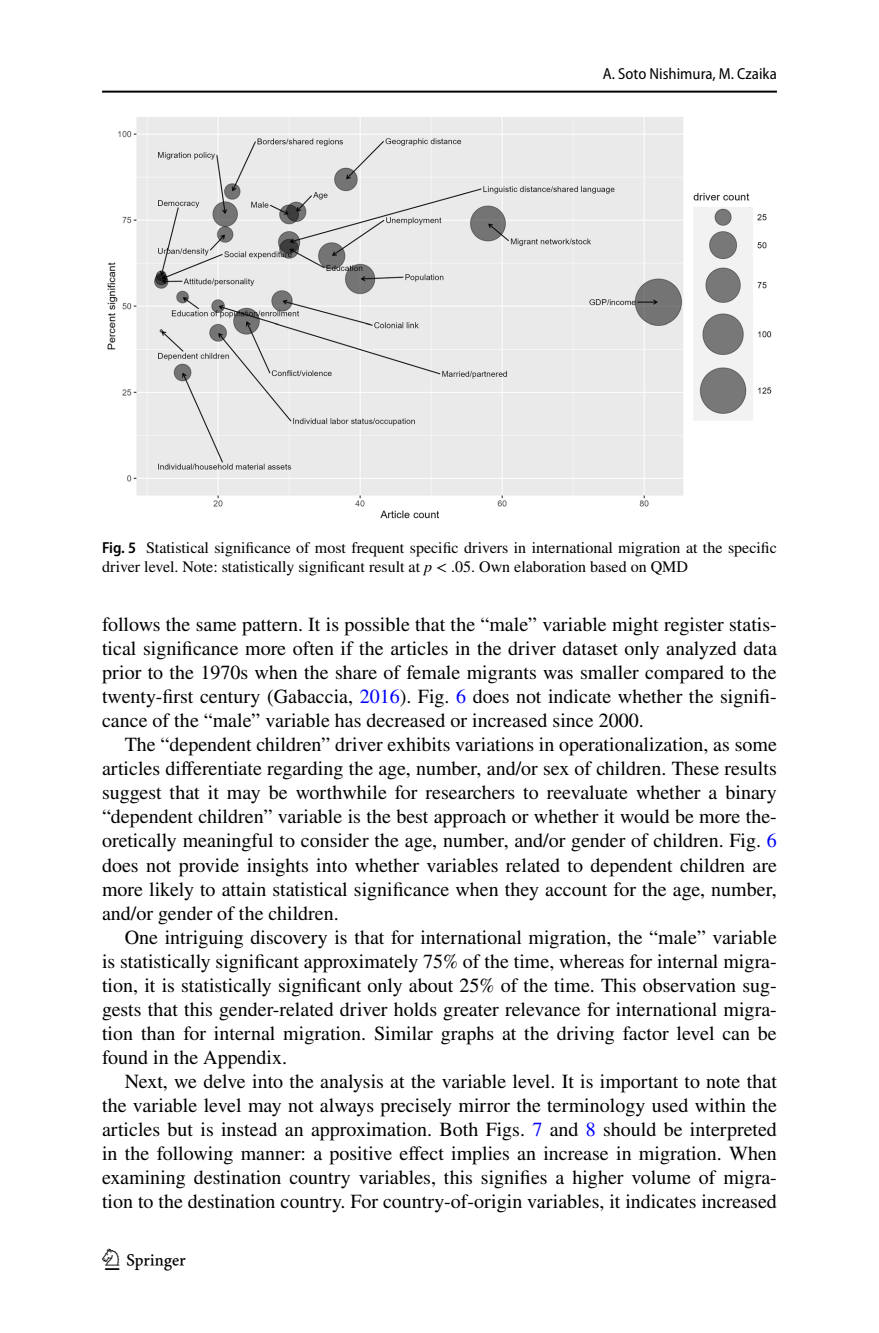
<style>
.page{position:relative;width:879px;height:1333px;background:#fff}
.page>*{position:absolute;margin:0;border:0;box-sizing:border-box;transform-origin:0 0}
.t1{font:30px "Springnew Regular 4";color:#000}
.t2{font:20px/24px "STIX";color:#000;text-align:justify}
.t3{font:16px/19px "STIX";color:#000}
.t4{font:semi-condensed 16px "Myriad Pro";color:#000}
.s1{font-family:"Myriad Pro";font-weight:600;font-stretch:semi-condensed}
.s2{font-style:italic}
.s3{color:#00f}
</style>
<div class="page">
<hr style="left:102px;top:91px;width:675px;height:2px;background:#000">
<img style="left:108px;top:117px;width:663px;height:401px">
<p class="t4" style="left:603px;top:65px;width:175px">A. Soto Nishimura, M. Czaika</p>
<p class="t3" style="left:102px;top:539px;width:676px"><span class="s1">Fig. 5</span> Statistical significance of most frequent specific drivers in international migration at the specific driver level. Note: statistically significant result at <span class="s2">p</span> &lt; .05. Own elaboration based on QMD</p>
<p class="t2" style="left:102px;top:614px;width:676px">follows the same pattern. It is possible that the “male” variable might register statis&shy;tical significance more often if the articles in the driver dataset only analyzed data prior to the 1970s when the share of female migrants was smaller compared to the twenty-first century (Gabaccia, <span class="s3">2016</span>). Fig. <span class="s3">6</span> does not indicate whether the signifi&shy;cance of the “male” variable has decreased or increased since 2000.</p>
<p class="t2" style="left:102px;top:734px;width:676px;text-indent:23px">The “dependent children” driver exhibits variations in operationalization, as some articles differentiate regarding the age, number, and/or sex of children. These results suggest that it may be worthwhile for researchers to reevaluate whether a binary “dependent children” variable is the best approach or whether it would be more the&shy;oretically meaningful to consider the age, number, and/or gender of children. Fig. <span class="s3">6 </span>does not provide insights into whether variables related to dependent children are more likely to attain statistical significance when they account for the age, number, and/or gender of the children.</p>
<p class="t2" style="left:102px;top:926px;width:676px;text-indent:23px">One intriguing discovery is that for international migration, the “male” variable is statistically significant approximately 75% of the time, whereas for internal migra&shy;tion, it is statistically significant only about 25% of the time. This observation sug&shy;gests that this gender-related driver holds greater relevance for international migra&shy;tion than for internal migration. Similar graphs at the driving factor level can be found in the Appendix.</p>
<p class="t2" style="left:102px;top:1070px;width:676px;text-indent:23px">Next, we delve into the analysis at the variable level. It is important to note that the variable level may not always precisely mirror the terminology used within the articles but is instead an approximation. Both Figs. <span class="s3">7</span> and <span class="s3">8</span> should be interpreted in the following manner: a positive effect implies an increase in migration. When examining destination country variables, this signifies a higher volume of migra&shy;tion to the destination country. For country-of-origin variables, it indicates increased</p>
<h1 class="t1" style="left:105px;top:1248px;width:83px">1 3</h1>
</div>
